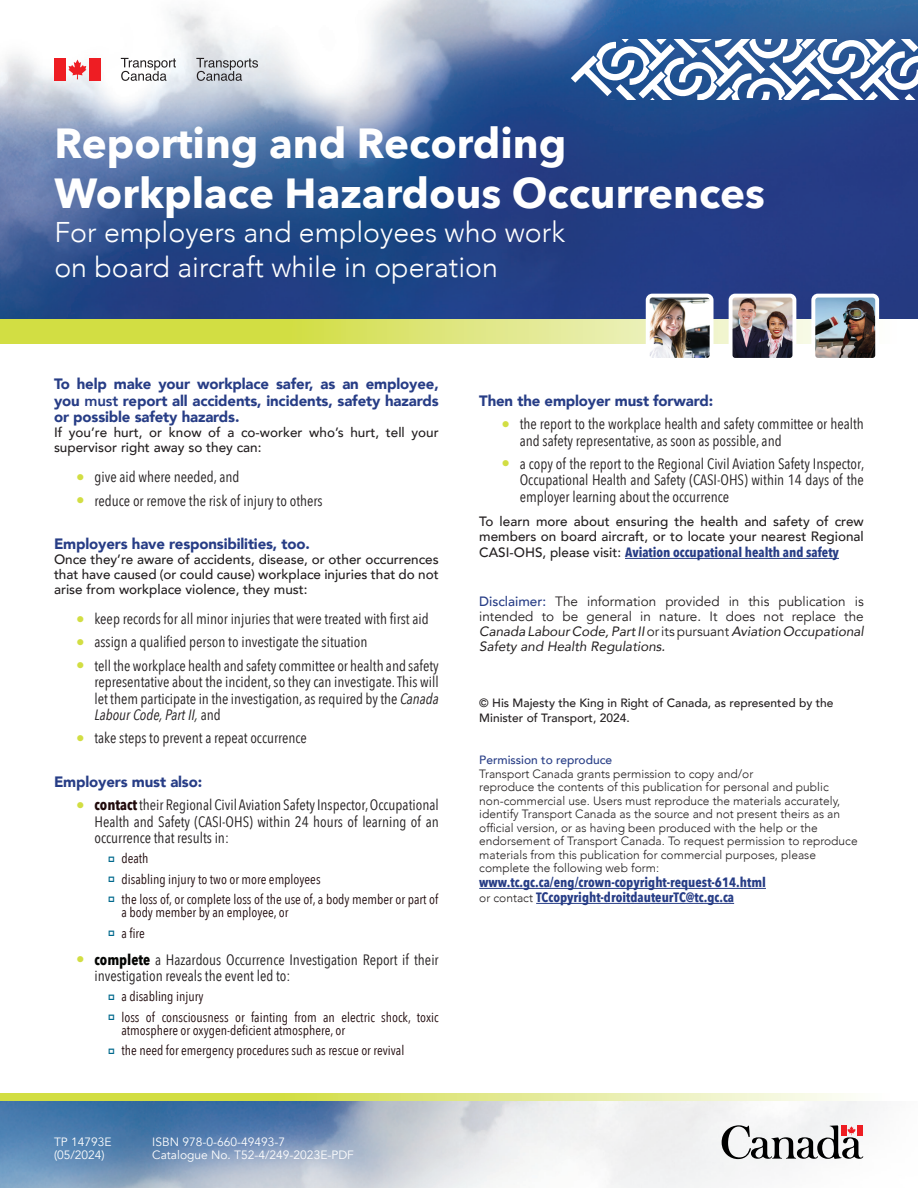
<style>
.page{position:relative;width:918px;height:1188px;background:#fff}
.page>*{position:absolute;margin:0;border:0;box-sizing:border-box;transform-origin:0 0}
.t1{font:700 42px/50.6px "Avenir Next";color:#fff}
.t2{font:300 28.5px/34.5px "Avenir";color:#fff}
.t3{font:15px/16.5px "Avenir Next Condensed";color:#231f20;text-align:justify}
.t4{font:900 15px/16.5px "Avenir";letter-spacing:-.01em;color:#273d86;text-align:justify}
.Body{font:500 13.5px/15px "Avenir";color:#231f20}
.t5{font:13.5px/13.5px "Avenir Next Condensed";color:#210b0d}
.Body-2{font:13.5px/15px "Avenir";color:#231f20;text-align:justify}
.Body-3{font:700 13.5px/15px "Avenir Next Condensed";color:#273d86}
.Body-4{font:300 12px/13.5px "Avenir";color:#231f20}
.Body-5{font:500 12px/15px "Avenir";color:#231f20}
.t6{font:12px/13.5px "Avenir";color:#fff}
.s1{font-weight:800}
.s2{font-style:italic}
.s3{font-weight:700;color:#210b0d}
.s4{font-weight:700;color:#040503}
.s5{font-family:"Avenir";font-weight:500;color:#231f20}
.s6{font-weight:500;color:#273d86}
.s7{font-family:"Avenir";font-weight:300;font-size:12px;color:#231f20}
</style>
<div class="page">
<img style="left:0;top:0;width:918px;height:1188px">
<div style="left:0;top:334px;width:918px;height:765px;background:#fff"></div>
<svg style="left:571px;top:39px;width:347px;height:61px"></svg>
<svg style="left:0;top:319px;width:918px;height:25px;background:#dce572"></svg>
<svg style="left:722px;top:1125px;width:141px;height:34px"></svg>
<div style="left:841px;top:1125px;width:5px;height:11px;background:#ee1d23"></div>
<div style="left:857px;top:1125px;width:5px;height:11px;background:#ee1d23"></div>
<img style="left:816px;top:299px;width:58px;height:58px">
<div style="left:811px;top:294px;width:68px;height:68px;border:4px solid #fff;border-radius:5px"></div>
<img style="left:651px;top:299px;width:58px;height:58px">
<div style="left:646px;top:294px;width:68px;height:68px;border:4px solid #fff;border-radius:5px"></div>
<hr style="left:625px;top:558px;width:214px;height:1px;background:#273d86">
<hr style="left:479px;top:888px;width:287px;height:1px;background:#273d86">
<hr style="left:536px;top:903px;width:198px;height:1px;background:#273d86">
<svg style="left:0;top:1094px;width:918px;height:6px;background:#e1e98a"></svg>
<img style="left:734px;top:299px;width:57px;height:58px">
<div style="left:729px;top:294px;width:67px;height:68px;border:4px solid #fff;border-radius:5px"></div>
<svg style="left:121px;top:58px;width:55px;height:23px"></svg>
<svg style="left:196px;top:58px;width:62px;height:23px"></svg>
<div style="left:54px;top:58px;width:11px;height:23px;background:#ee1d23"></div>
<svg style="left:68px;top:60px;width:18px;height:19px"></svg>
<div style="left:90px;top:58px;width:11px;height:23px;background:#ee1d23"></div>
<h1 class="t1" style="left:54px;top:117px;width:712px">Reporting and Recording<br>Workplace Hazardous Occurrences</h1>
<h2 class="t2" style="left:54px;top:215px;width:512px">For employers and employees who work on board aircraft while in operation</h2>
<h3 class="t4" style="left:54px;top:376px;width:386px">To help make your workplace safer, as an employee, you <span class="s1">must</span> report all accidents, incidents, safety hazards or possible safety hazards.</h3>
<p class="Body" style="left:54px;top:424px;width:386px">If you’re hurt, or know of a co-worker who’s hurt, tell your supervisor right away so they can:</p>
<p class="t3" style="left:94px;top:468px;width:147px">give aid where needed, and</p>
<p class="t3" style="left:94px;top:491px;width:230px">reduce or remove the risk of injury to others</p>
<h3 class="t4" style="left:54px;top:535px;width:257px">Employers have responsibilities, too.</h3>
<p class="Body" style="left:54px;top:551px;width:386px;text-align:justify">Once they’re aware of accidents, disease, or other occurrences that have caused (or could cause) workplace injuries that do not arise from workplace violence, they must:</p>
<p class="t3" style="left:94px;top:610px;width:336px">keep records for all minor injuries that were treated with first aid</p>
<p class="t3" style="left:94px;top:633px;width:275px">assign a qualified person to investigate the situation</p>
<p class="t3" style="left:94px;top:656px;width:346px">tell the workplace health and safety committee or health and safety representative about the incident, so they can investigate. This will let them participate in the investigation, as required by the <span class="s2">Canada Labour Code, Part II,</span> and</p>
<p class="t3" style="left:94px;top:729px;width:214px">take steps to prevent a repeat occurrence</p>
<h3 class="t4" style="left:54px;top:773px;width:150px">Employers must also:</h3>
<p class="t3" style="left:94px;top:796px;width:346px"><span class="s3">contact</span>their Regional Civil Aviation Safety Inspector, Occupational Health and Safety (CASI-OHS) within 24 hours of learning of an occurrence that results in:</p>
<p class="t5" style="left:122px;top:851px;width:29px">death</p>
<p class="t5" style="left:122px;top:872px;width:201px">disabling injury to two or more employees</p>
<p class="t5" style="left:122px;top:892px;width:318px">the loss of, or complete loss of the use of, a body member or part of a body member by an employee, or</p>
<p class="t5" style="left:122px;top:926px;width:25px">a fire</p>
<p class="t3" style="left:94px;top:950px;width:346px"><span class="s4">complete</span> a Hazardous Occurrence Investigation Report if their investigation reveals the event led to:</p>
<p class="t5" style="left:122px;top:989px;width:84px">a disabling injury</p>
<p class="t5" style="left:122px;top:1010px;width:319px">loss of consciousness or fainting from an electric shock, toxic atmosphere or oxygen-deficient atmosphere, or</p>
<p class="t5" style="left:122px;top:1043px;width:284px">the need for emergency procedures such as rescue or revival</p>
<p class="t6" style="left:54px;top:1135px;width:59px">TP 14793E (05/2024)</p>
<p class="t6" style="left:152px;top:1135px;width:203px">ISBN 978-0-660-49493-7<br>Catalogue No. T52-4/249-2023E-PDF</p>
<h3 class="t4" style="left:479px;top:392px;width:236px">Then the employer must forward:</h3>
<p class="t3" style="left:520px;top:415px;width:346px">the report to the workplace health and safety committee or health and safety representative, as soon as possible, and</p>
<p class="t3" style="left:520px;top:455px;width:346px">a copy of the report to the Regional Civil Aviation Safety Inspector, Occupational Health and Safety (CASI-OHS) within 14 days of the employer learning about the occurrence</p>
<p class="Body" style="left:479px;top:513px;width:386px">To learn more about ensuring the health and safety of crew members on board aircraft, or to locate your nearest Regional</p>
<p class="Body-3" style="left:479px;top:545px;width:361px"><span class="s5">CASI-OHS, please visit:</span> Aviation occupational health and safety</p>
<p class="Body-2" style="left:479px;top:594px;width:386px"><span class="s6">Disclaimer:</span> The information provided in this publication is intended to be general in nature. It does not replace the <span class="s2">Canada Labour Code, PartII</span> or its pursuant <span class="s2">Aviation Occupational Safety and Health Regulations.</span></p>
<p class="Body-5" style="left:479px;top:695px;width:356px">© His Majesty the King in Right of Canada, as represented by the<br>Minister of Transport, 2024.</p>
<p class="Body-4" style="left:479px;top:754px;width:380px"><span class="s6">Permission to reproduce<br></span>Transport Canada grants permission to copy and/or<br>reproduce the contents of this publication for personal and public non-commercial use. Users must reproduce the materials accurately, identify Transport Canada as the source and not present theirs as an official version, or as having been produced with the help or the endorsement of Transport Canada. To request permission to reproduce materials from this publication for commercial purposes, please complete the following web form:</p>
<p class="Body-3" style="left:479px;top:875px;width:288px">www.tc.gc.ca/eng/crown-copyright-request-614.html <span class="s7">or contact</span> TCcopyright-droitdauteurTC@tc.gc.ca</p>
</div>
